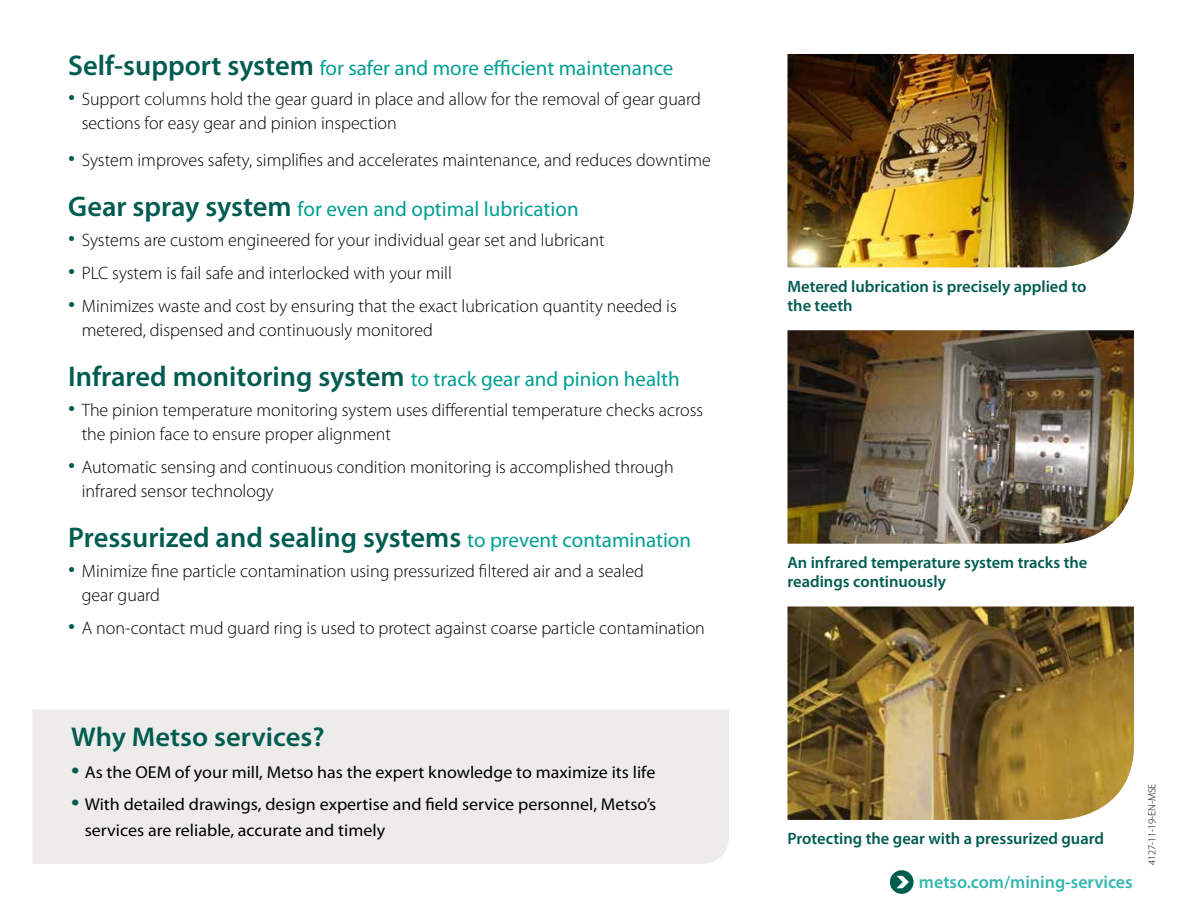
<style>
.page{position:relative;width:1188px;height:918px;background:#fff}
.page>*{position:absolute;margin:0;border:0;box-sizing:border-box;transform-origin:0 0}
.t1{font:600 28.5px "Myriad Pro";color:#005c50}
.t2{font:600 27.15px "Myriad Pro";color:#005c50;scale:1.05 1}
.t3{font:21px "Myriad Pro";color:#009f94}
.t4{font:300 18px/24px "Myriad Pro";color:#000}
.t5{font:600 17.85px "Myriad Pro";color:#33b6af}
.t6{font:17.25px/25.8px "Myriad Pro";color:#000;scale:1.05 1}
.t7{font:600 16.5px/19.5px "Myriad Pro";color:#005c50}
.t8{font:300 10.5px "Myriad Pro";letter-spacing:-.01em;color:#000}
.s1{font-weight:600;font-size:28.5px;color:#005c50}
.s2{font-size:28.5px;color:#005c50}
.s3{font-weight:400;font-size:21px;color:#009f94}
</style>
<div class="page">
<div style="left:32px;top:709px;width:697px;height:155px;background:#eeecea"></div>
<img style="left:788px;top:54px;width:346px;height:213px">
<img style="left:788px;top:330px;width:346px;height:214px">
<img style="left:788px;top:607px;width:346px;height:213px">
<div style="left:890px;top:870px;width:24px;height:24px;background:#005c50;border-radius:50%"></div>
<svg style="left:896px;top:876px;width:13px;height:12px"></svg>
<p class="t3" style="left:68px;top:57px;width:607px"><span class="s1">Self-support system</span> for safer and more efficient maintenance</p>
<p class="t4" style="left:82px;top:87px;width:621px;text-indent:-14px"><span class="s2">•</span> Support columns hold the gear guard in place and allow for the removal of gear guard sections for easy gear and pinion inspection</p>
<p class="t4" style="left:68px;top:148px;width:644px"><span class="s2">•</span> System improves safety, simplifies and accelerates maintenance, and reduces downtime</p>
<p class="t3" style="left:68px;top:198px;width:512px"><span class="s1">Gear spray system</span> for even and optimal lubrication</p>
<p class="t4" style="left:68px;top:228px;width:538px"><span class="s2">•</span> Systems are custom engineered for your individual gear set and lubricant</p>
<p class="t4" style="left:68px;top:261px;width:385px"><span class="s2">•</span> PLC system is fail safe and interlocked with your mill</p>
<p class="t4" style="left:82px;top:294px;width:597px;text-indent:-14px"><span class="s2">•</span> Minimizes waste and cost by ensuring that the exact lubrication quantity needed is metered, dispensed and continuously monitored</p>
<p class="t3" style="left:68px;top:368px;width:613px"><span class="s1">Infrared monitoring system</span> to track gear and pinion health</p>
<p class="t4" style="left:82px;top:398px;width:623px;text-indent:-13px"><span class="s2">•</span> The pinion temperature monitoring system uses differential temperature checks across the pinion face to ensure proper alignment</p>
<p class="t4" style="left:82px;top:455px;width:594px;text-indent:-14px"><span class="s2">•</span> Automatic sensing and continuous condition monitoring is accomplished through infrared sensor technology</p>
<h1 class="t1" style="left:68px;top:520px;width:624px">Pressurized and sealing systems <span class="s3">to prevent contamination</span></h1>
<p class="t4" style="left:82px;top:559px;width:564px;text-indent:-14px"><span class="s2">•</span> Minimize fine particle contamination using pressurized filtered air and a sealed gear guard</p>
<p class="t4" style="left:68px;top:616px;width:638px"><span class="s2">•</span> A non-contact mud guard ring is used to protect against coarse particle contamination</p>
<h2 class="t2" style="left:71px;top:720px;width:243px">Why Metso services?</h2>
<p class="t6" style="left:71px;top:759px;width:558px"><span class="s2">•</span> As the OEM of your mill, Metso has the expert knowledge to maximize its life</p>
<p class="t6" style="left:85px;top:792px;width:546px;text-indent:-14px"><span class="s2">•</span> With detailed drawings, design expertise and field service personnel, Metso’s services are reliable, accurate and timely</p>
<p class="t7" style="left:788px;top:276px;width:300px">Metered lubrication is precisely applied to the teeth</p>
<p class="t7" style="left:788px;top:552px;width:301px">An infrared temperature system tracks the readings continuously</p>
<p class="t7" style="left:788px;top:828px;width:318px">Protecting the gear with a pressurized guard</p>
<p class="t5" style="left:919px;top:870px;width:215px">metso.com/mining-services</p>
<p class="t8" style="left:1146px;top:865px;width:83px;rotate:-90deg">4127-11-19-EN-MSE</p>
</div>
